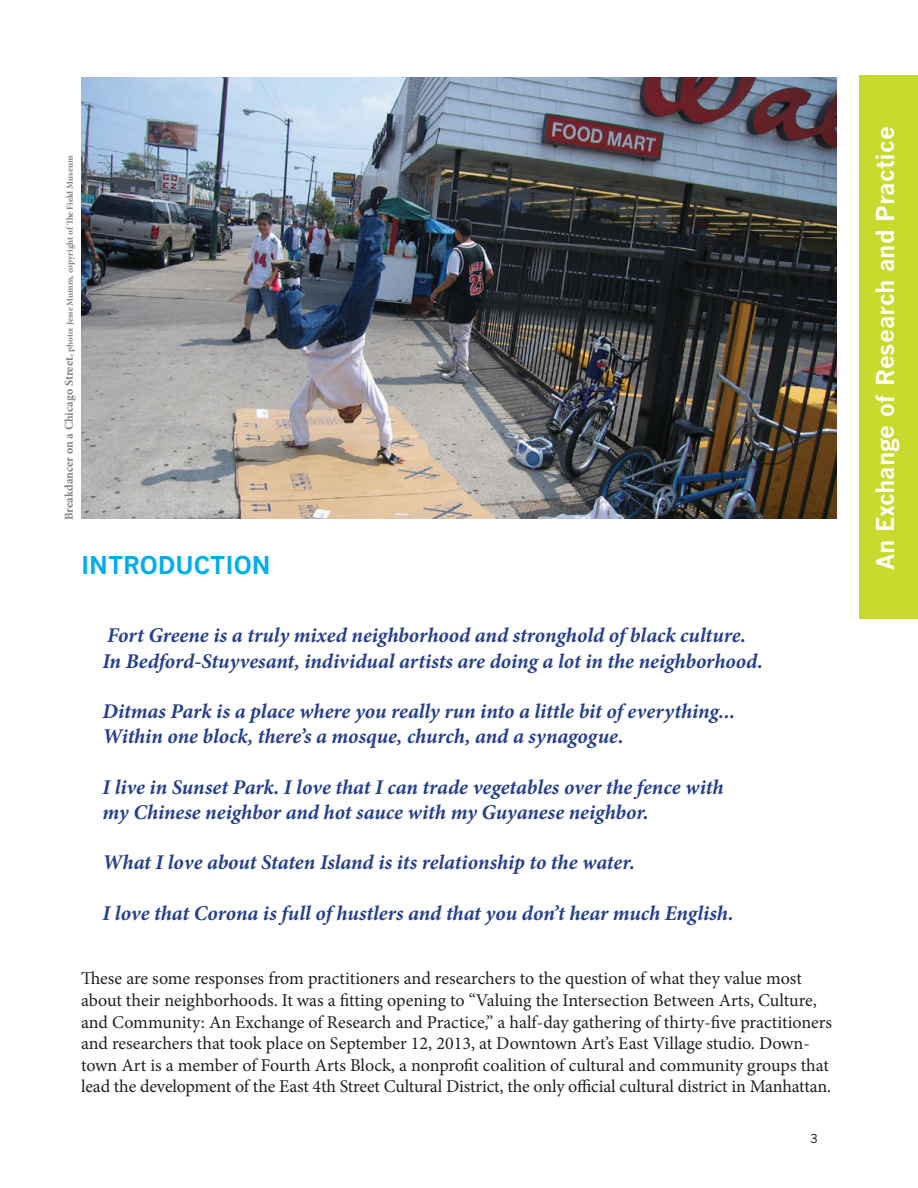
<style>
.page{position:relative;width:918px;height:1188px;background:#fff}
.page>*{position:absolute;margin:0;border:0;box-sizing:border-box;transform-origin:0 0}
.t1{font:700 24px "News Gothic";color:#fff}
.t2{font:700 24px "News Gothic";color:#00aeef}
.t3{font:italic 700 21px/25.2px "Minion Pro";letter-spacing:-.005em;color:#253f8e}
.t4{font:18px/21.6px "Minion Pro";letter-spacing:-.005em;color:#231f20}
.t5{font:12px "News Gothic";color:#231f20}
.t6{font:700 9px "Minion Pro";color:#808285}
.s1{font-size:12px}
</style>
<div class="page">
<div style="left:860px;top:76px;width:58px;height:543px;background:#c8da2d"></div>
<img style="left:81px;top:78px;width:756px;height:441px">
<p class="t6" style="left:64px;top:520px;width:366px;rotate:-90deg"><span class="s1">Breakdancer on a Chicago Street.</span> photo: Jesse Mumm, copyright of The Field Museum</p>
<h1 class="t2" style="left:81px;top:550px;width:191px">INTRODUCTION</h1>
<p class="t3" style="left:103px;top:623px;width:662px">Fort Greene is a truly mixed neighborhood and stronghold of black culture.<br>In Bedford-Stuyvesant, individual artists are doing a lot in the neighborhood.</p>
<p class="t3" style="left:103px;top:698px;width:634px">Ditmas Park is a place where you really run into a little bit of everything...<br>Within one block, there’s a mosque, church, and a synagogue.</p>
<p class="t3" style="left:103px;top:774px;width:622px">I live in Sunset Park. I love that I can trade vegetables over the fence with my Chinese neighbor and hot sauce with my Guyanese neighbor.</p>
<p class="t3" style="left:103px;top:849px;width:534px">What I love about Staten Island is its relationship to the water.</p>
<p class="t3" style="left:103px;top:900px;width:632px">I love that Corona is full of hustlers and that you don’t hear much English.</p>
<p class="t4" style="left:81px;top:968px;width:753px">These are some responses from practitioners and researchers to the question of what they value most about their neighborhoods. It was a fitting opening to “Valuing the Intersection Between Arts, Culture, and Community: An Exchange of Research and Practice,” a half-day gathering of thirty-five practitioners and researchers that took place on September 12, 2013, at Downtown Art’s East Village studio. Down&shy;town Art is a member of Fourth Arts Block, a nonprofit coalition of cultural and community groups that lead the development of the East 4th Street Cultural District, the only official cultural district in Manhattan.</p>
<p class="t5" style="left:810px;top:1132px;width:9px">3</p>
<h1 class="t1" style="left:871px;top:570px;width:445px;rotate:-90deg">An Exchange of Research and Practice</h1>
</div>
